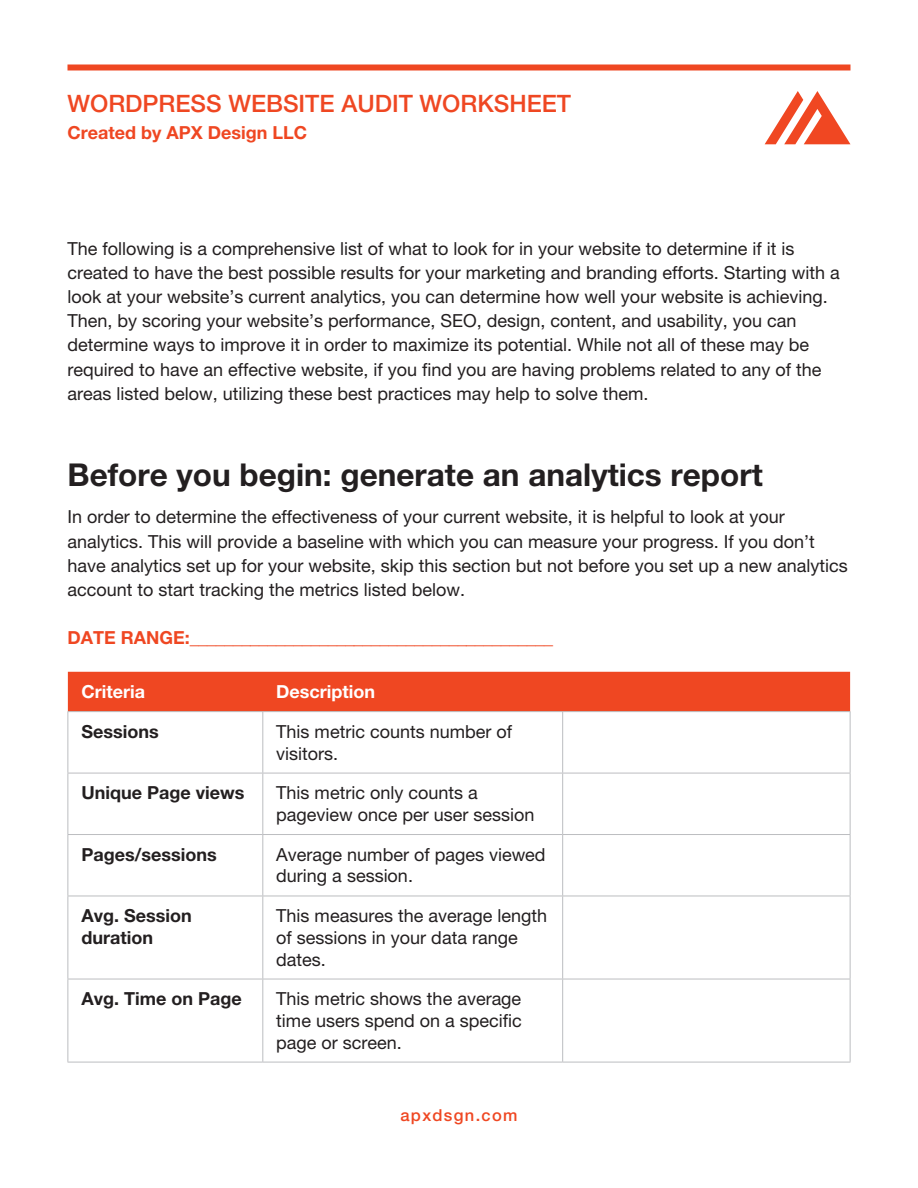
<style>
.page{position:relative;width:918px;height:1188px;background:#fff}
.page>*{position:absolute;margin:0;border:0;box-sizing:border-box;transform-origin:0 0}
.t1{font:700 31.5px "Helvetica Neue LT Pro";color:#231f20}
.t2{font:500 24px "Helvetica Neue LT Pro";color:#ef4722}
.t3{font:18px/24.2px "Helvetica Neue LT Pro";color:#231f20}
.t4{font:700 18px "Helvetica Neue LT Pro";color:#ef4722}
.t5{font:700 18px/21.6px "Helvetica Neue LT Pro";color:#231f20}
.t6{font:700 18px "Helvetica Neue LT Pro";color:#fff}
.t7{font:500 16.5px "Helvetica Neue LT Pro";letter-spacing:.08em;color:#ef4722}
</style>
<div class="page">
<div style="left:68px;top:672px;width:782px;height:39px;background:#ef4722"></div>
<hr style="left:68px;top:712px;width:1px;height:61px;background:#bcbdc0">
<hr style="left:68px;top:773px;width:195px;height:1px;background:#bcbdc0">
<hr style="left:68px;top:773px;width:1px;height:61px;background:#bcbdc0">
<hr style="left:262px;top:712px;width:1px;height:61px;background:#bcbdc0">
<hr style="left:263px;top:773px;width:300px;height:1px;background:#bcbdc0">
<hr style="left:262px;top:773px;width:1px;height:61px;background:#bcbdc0">
<hr style="left:563px;top:773px;width:287px;height:1px;background:#bcbdc0">
<hr style="left:562px;top:712px;width:1px;height:61px;background:#bcbdc0">
<hr style="left:850px;top:712px;width:1px;height:61px;background:#bcbdc0">
<hr style="left:562px;top:773px;width:1px;height:61px;background:#bcbdc0">
<hr style="left:850px;top:773px;width:1px;height:61px;background:#bcbdc0">
<hr style="left:68px;top:711px;width:195px;height:1px;background:#bcbdc0">
<hr style="left:68px;top:896px;width:1px;height:83px;background:#bcbdc0">
<hr style="left:263px;top:711px;width:300px;height:1px;background:#bcbdc0">
<hr style="left:563px;top:711px;width:287px;height:1px;background:#bcbdc0">
<hr style="left:262px;top:896px;width:1px;height:83px;background:#bcbdc0">
<hr style="left:562px;top:896px;width:1px;height:83px;background:#bcbdc0">
<hr style="left:850px;top:896px;width:1px;height:83px;background:#bcbdc0">
<hr style="left:68px;top:834px;width:195px;height:1px;background:#bcbdc0">
<hr style="left:68px;top:835px;width:1px;height:61px;background:#bcbdc0">
<hr style="left:263px;top:834px;width:300px;height:1px;background:#bcbdc0">
<hr style="left:262px;top:835px;width:1px;height:61px;background:#bcbdc0">
<hr style="left:563px;top:834px;width:287px;height:1px;background:#bcbdc0">
<hr style="left:562px;top:835px;width:1px;height:61px;background:#bcbdc0">
<hr style="left:850px;top:835px;width:1px;height:61px;background:#bcbdc0">
<hr style="left:68px;top:896px;width:195px;height:1px;background:#bcbdc0">
<hr style="left:68px;top:979px;width:195px;height:1px;background:#bcbdc0">
<hr style="left:68px;top:979px;width:1px;height:83px;background:#bcbdc0">
<hr style="left:263px;top:896px;width:300px;height:1px;background:#bcbdc0">
<hr style="left:563px;top:896px;width:287px;height:1px;background:#bcbdc0">
<hr style="left:263px;top:979px;width:300px;height:1px;background:#bcbdc0">
<hr style="left:262px;top:979px;width:1px;height:83px;background:#bcbdc0">
<hr style="left:563px;top:979px;width:287px;height:1px;background:#bcbdc0">
<hr style="left:562px;top:979px;width:1px;height:83px;background:#bcbdc0">
<hr style="left:850px;top:979px;width:1px;height:83px;background:#bcbdc0">
<hr style="left:68px;top:1062px;width:195px;height:1px;background:#bcbdc0">
<hr style="left:263px;top:1062px;width:300px;height:1px;background:#bcbdc0">
<hr style="left:563px;top:1062px;width:287px;height:1px;background:#bcbdc0">
<svg style="left:765px;top:91px;width:86px;height:53px"></svg>
<div style="left:68px;top:64px;width:782px;height:6px;background:#ef4722"></div>
<h2 class="t2" style="left:68px;top:89px;width:505px">WORDPRESS WEBSITE AUDIT WORKSHEET</h2>
<p class="t4" style="left:68px;top:121px;width:241px">Created by APX Design LLC</p>
<p class="t3" style="left:68px;top:236px;width:774px">The following is a comprehensive list of what to look for in your website to determine if it is created to have the best possible results for your marketing and branding efforts. Starting with a look at your website’s current analytics, you can determine how well your website is achieving.<br>Then, by scoring your website’s performance, SEO, design, content, and usability, you can determine ways to improve it in order to maximize its potential. While not all of these may be required to have an effective website, if you find you are having problems related to any of the areas listed below, utilizing these best practices may help to solve them.</p>
<h1 class="t1" style="left:68px;top:455px;width:697px">Before you begin: generate an analytics report</h1>
<p class="t3" style="left:68px;top:505px;width:782px">In order to determine the effectiveness of your current website, it is helpful to look at your analytics. This will provide a baseline with which you can measure your progress. If you don’t have analytics set up for your website, skip this section but not before you set up a new analytics account to start tracking the metrics listed below.</p>
<p class="t4" style="left:68px;top:627px;width:487px">DATE RANGE:__________________________________________</p>
<p class="t6" style="left:81px;top:681px;width:65px">Criteria</p>
<p class="t6" style="left:276px;top:681px;width:100px">Description</p>
<p class="t5" style="left:81px;top:720px;width:79px">Sessions</p>
<p class="t3" style="left:276px;top:721px;width:237px;line-height:21.6px">This metric counts number of visitors.</p>
<p class="t5" style="left:81px;top:782px;width:164px">Unique Page views</p>
<p class="t3" style="left:276px;top:782px;width:260px;line-height:21.6px">This metric only counts a pageview once per user session</p>
<p class="t5" style="left:81px;top:843px;width:137px">Pages/sessions</p>
<p class="t3" style="left:276px;top:843px;width:271px;line-height:21.6px">Average number of pages viewed during a session.</p>
<p class="t5" style="left:81px;top:905px;width:112px">Avg. Session duration</p>
<p class="t3" style="left:276px;top:905px;width:272px;line-height:21.6px">This measures the average length of sessions in your data range dates.</p>
<p class="t5" style="left:81px;top:988px;width:162px">Avg. Time on Page</p>
<p class="t3" style="left:276px;top:988px;width:247px;line-height:21.6px;text-align:justify">This metric shows the average time users spend on a specific page or screen.</p>
<p class="t7" style="left:400px;top:1105px;width:119px">apxdsgn.com</p>
</div>
